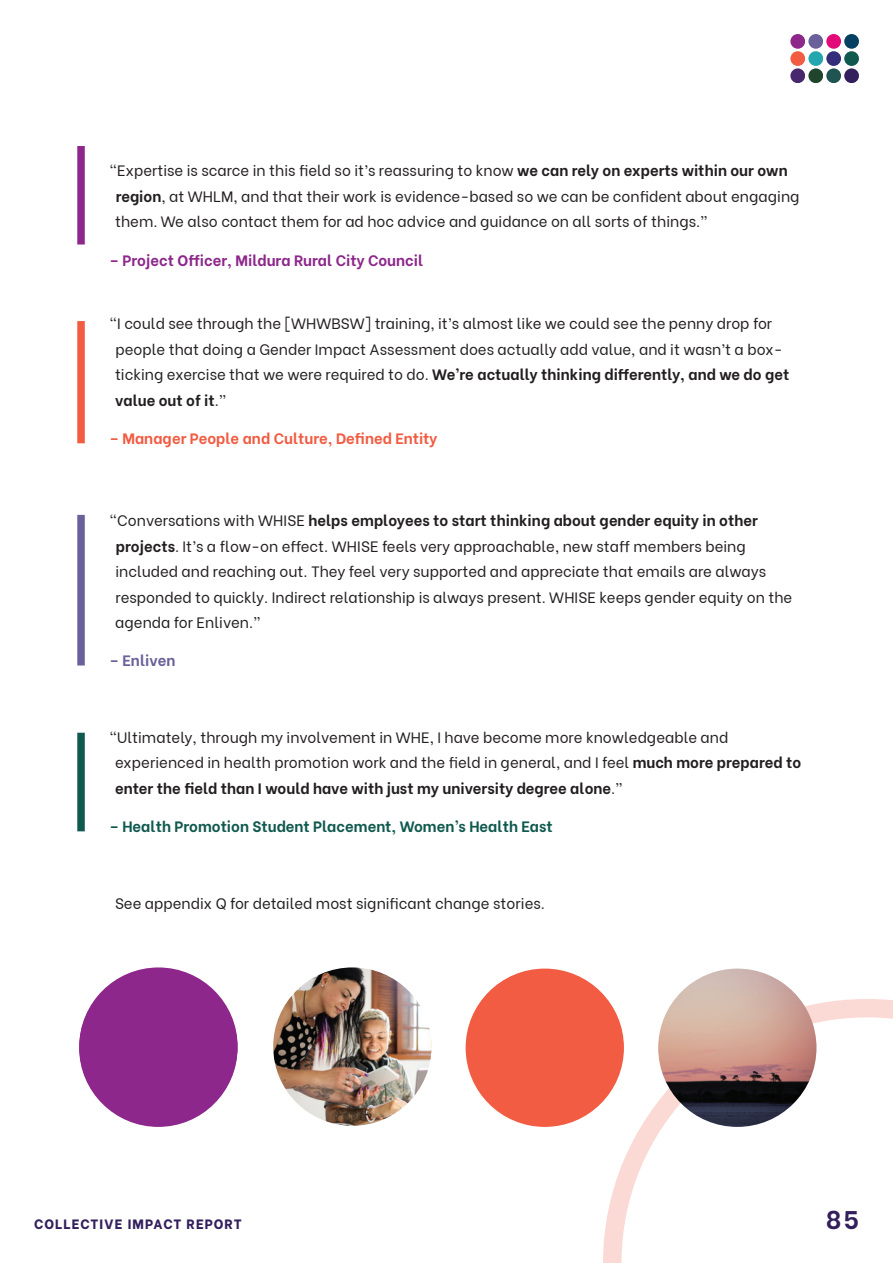
<style>
.page{position:relative;width:893px;height:1263px;background:#fff}
.page>*{position:absolute;margin:0;border:0;box-sizing:border-box;transform-origin:0 0}
.t1{font:700 25.5px "Be Vietnam";color:#321f5c}
.P_WHS_Paragraph_Main{font:15px/25.5px "Be Vietnam";color:#231f20}
.P_WHS_Paragraph_Main-2{font:700 15px "Be Vietnam";color:#10594f}
.P_WHS_Paragraph_Main-3{font:700 15px "Be Vietnam";color:#8d278b}
.P_WHS_Paragraph_Main-4{font:700 15px "Be Vietnam";color:#f15c42}
.P_WHS_Paragraph_Main-5{font:700 15px "Be Vietnam";color:#6a619a}
.t2{font:800 13.5px "Be Vietnam";letter-spacing:.08em;color:#321f5c}
.s1{font-weight:700}
</style>
<div class="page">
<div style="left:790px;top:34px;width:15px;height:15px;background:#8d278b;border-radius:50%"></div>
<div style="left:808px;top:34px;width:15px;height:15px;background:#6a619a;border-radius:50%"></div>
<div style="left:826px;top:34px;width:15px;height:15px;background:#e30978;border-radius:50%"></div>
<div style="left:844px;top:34px;width:15px;height:15px;background:#034061;border-radius:7px"></div>
<div style="left:790px;top:51px;width:15px;height:15px;background:#f15c42;border-radius:50%"></div>
<div style="left:808px;top:51px;width:15px;height:15px;background:#23a6ad;border-radius:50%"></div>
<div style="left:826px;top:51px;width:15px;height:15px;background:#342d7b;border-radius:50%"></div>
<div style="left:844px;top:51px;width:15px;height:15px;background:#10594f;border-radius:7px"></div>
<div style="left:790px;top:68px;width:15px;height:15px;background:#47276e;border-radius:50%"></div>
<div style="left:808px;top:68px;width:15px;height:15px;background:#1f452d;border-radius:50%"></div>
<div style="left:826px;top:68px;width:15px;height:15px;background:#205451;border-radius:50%"></div>
<div style="left:844px;top:68px;width:15px;height:15px;background:#321f5c;border-radius:7px"></div>
<div style="left:77px;top:146px;width:8px;height:98px;background:#8d278b"></div>
<div style="left:77px;top:321px;width:8px;height:122px;background:#f15c42"></div>
<div style="left:77px;top:515px;width:8px;height:150px;background:#6a619a"></div>
<div style="left:77px;top:733px;width:8px;height:98px;background:#10594f"></div>
<svg style="left:603px;top:999px;width:290px;height:264px"></svg>
<img style="left:273px;top:967px;width:159px;height:159px;border-radius:79px">
<div style="left:79px;top:968px;width:158px;height:159px;background:#8d278b;border-radius:50%"></div>
<div style="left:466px;top:968px;width:158px;height:159px;background:#f15c42;border-radius:50%"></div>
<img style="left:658px;top:968px;width:158px;height:159px;border-radius:79px">
<p class="P_WHS_Paragraph_Main" style="left:115px;top:157px;width:686px;text-indent:-5px">“Expertise is scarce in this field so it’s reassuring to know <span class="s1">we can rely on experts within our own region</span>, at WHLM, and that their work is evidence-based so we can be confident about engaging them. We also contact them for ad hoc advice and guidance on all sorts of things.”</p>
<p class="P_WHS_Paragraph_Main-3" style="left:109px;top:248px;width:316px">– Project Officer, Mildura Rural City Council</p>
<p class="P_WHS_Paragraph_Main" style="left:115px;top:310px;width:676px;text-indent:-5px">“I could see through the [WHWBSW] training, it’s almost like we could see the penny drop for people that doing a Gender Impact Assessment does actually add value, and it wasn’t a box&shy;ticking exercise that we were required to do. <span class="s1">We’re actually thinking differently, and we do get value out of it</span>.”</p>
<p class="P_WHS_Paragraph_Main-4" style="left:109px;top:426px;width:330px">– Manager People and Culture, Defined Entity</p>
<p class="P_WHS_Paragraph_Main" style="left:115px;top:506px;width:678px;text-indent:-6px">“Conversations with WHISE <span class="s1">helps employees to start thinking about gender equity in other projects</span>. It’s a flow-on effect. WHISE feels very approachable, new staff members being included and reaching out. They feel very supported and appreciate that emails are always responded to quickly. Indirect relationship is always present. WHISE keeps gender equity on the agenda for Enliven.”</p>
<p class="P_WHS_Paragraph_Main-5" style="left:109px;top:648px;width:68px">– Enliven</p>
<p class="P_WHS_Paragraph_Main" style="left:115px;top:723px;width:688px;text-indent:-5px">“Ultimately, through my involvement in WHE, I have become more knowledgeable and experienced in health promotion work and the field in general, and I feel <span class="s1">much more prepared to enter the field than I would have with just my university degree alone</span>.”</p>
<p class="P_WHS_Paragraph_Main-2" style="left:109px;top:814px;width:445px">– Health Promotion Student Placement, Women’s Health East</p>
<p class="P_WHS_Paragraph_Main" style="left:115px;top:889px;width:431px">See appendix Q for detailed most significant change stories.</p>
<p class="t2" style="left:34px;top:1213px;width:209px">COLLECTIVE IMPACT REPORT</p>
<h1 class="t1" style="left:826px;top:1198px;width:35px">85</h1>
</div>
